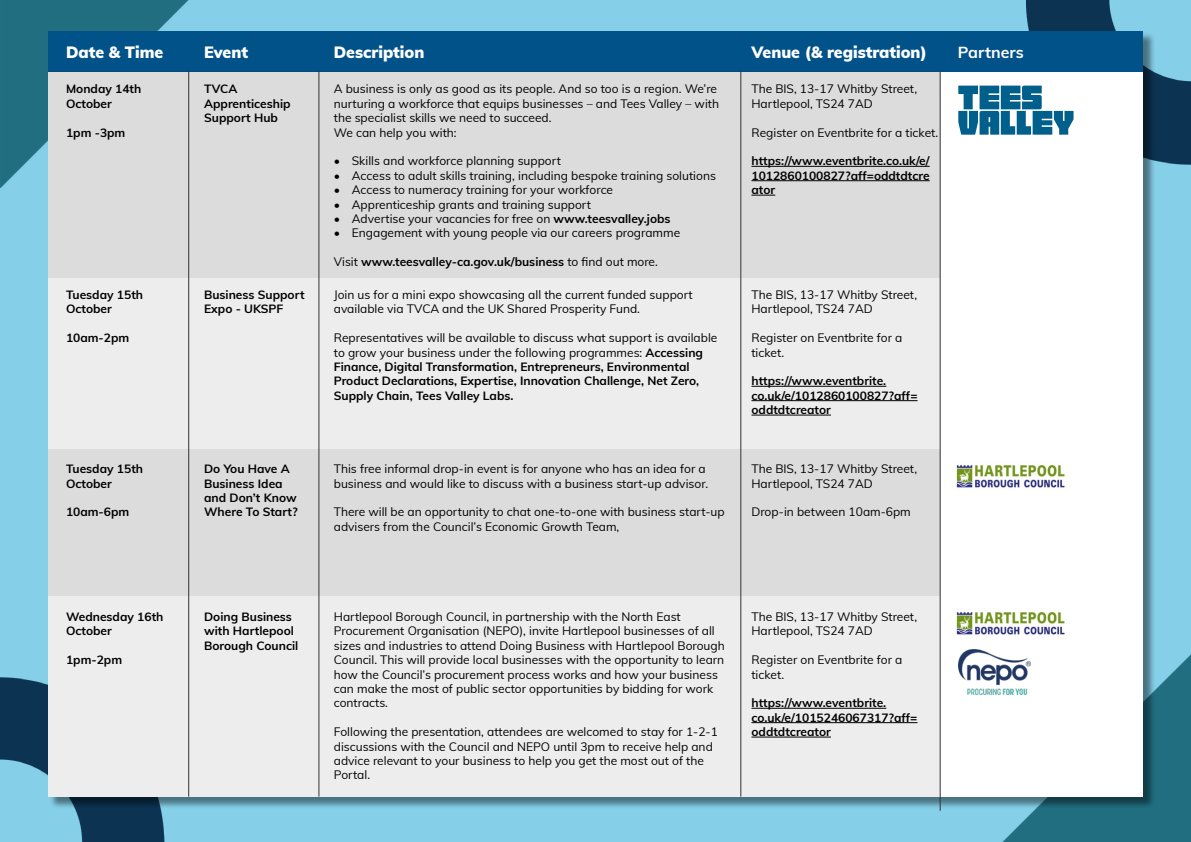
<style>
.page{position:relative;width:1191px;height:842px;background:#85cfe8}
.page>*{position:absolute;margin:0;border:0;box-sizing:border-box;transform-origin:0 0}
.t1{font:900 16px "Muli";color:#fff}
.t2{font:700 16px "Muli";color:#fff}
.t3{font:12px/14.4px "Muli";color:#000}
.t4{font:700 12px/14.4px "Muli";color:#000}
.s1{font-weight:700}
.s2{font-weight:400}
</style>
<div class="page">
<img style="left:1002px;top:654px;width:189px;height:188px">
<img style="left:0;top:0;width:189px;height:188px">
<img style="left:1026px;top:0;width:165px;height:165px">
<img style="left:0;top:677px;width:165px;height:165px">
<div style="left:49px;top:32px;width:1106px;height:777px;background:#000;opacity:.45"></div>
<div style="left:48px;top:31px;width:1094px;height:766px;background:#fff"></div>
<div style="left:48px;top:31px;width:1094px;height:41px;background:#02528a"></div>
<div style="left:48px;top:71px;width:892px;height:726px;background:#ededed"></div>
<div style="left:48px;top:72px;width:892px;height:206px;background:#dcdcdc"></div>
<div style="left:48px;top:449px;width:892px;height:146px;background:#dcdcdc"></div>
<hr style="left:751px;top:166px;width:178px;height:1px;background:#000">
<hr style="left:751px;top:180px;width:178px;height:1px;background:#000">
<svg style="left:751px;top:195px;width:24px;height:1px"></svg>
<hr style="left:751px;top:386px;width:135px;height:1px;background:#000">
<hr style="left:751px;top:400px;width:166px;height:1px;background:#000">
<hr style="left:751px;top:415px;width:80px;height:1px;background:#000">
<hr style="left:751px;top:708px;width:135px;height:1px;background:#000">
<hr style="left:751px;top:722px;width:166px;height:1px;background:#000">
<hr style="left:751px;top:737px;width:80px;height:1px;background:#000">
<hr style="left:188px;top:71px;width:1px;height:726px;background:#333">
<hr style="left:319px;top:71px;width:1px;height:726px;background:#333">
<hr style="left:740px;top:71px;width:1px;height:726px;background:#333">
<hr style="left:940px;top:72px;width:1px;height:739px;background:#333">
<img style="left:956px;top:464px;width:109px;height:24px">
<img style="left:956px;top:611px;width:109px;height:24px">
<svg style="left:958px;top:86px;width:115px;height:49px"></svg>
<img style="left:958px;top:650px;width:72px;height:44px">
<h1 class="t1" style="left:66px;top:41px;width:99px">Date &amp; Time</h1>
<h1 class="t1" style="left:204px;top:41px;width:45px">Event</h1>
<h1 class="t1" style="left:334px;top:41px;width:92px">Description</h1>
<h1 class="t1" style="left:751px;top:41px;width:177px">Venue (&amp; registration)</h1>
<h1 class="t2" style="left:957px;top:41px;width:67px">Partners</h1>
<p class="t4" style="left:66px;top:81px;width:77px">Monday 14th<br>October</p>
<p class="t4" style="left:66px;top:125px;width:61px">1pm -3pm</p>
<p class="t3" style="left:751px;top:81px;width:167px">The BIS, 13-17 Whitby Street,<br>Hartlepool, TS24 7AD</p>
<p class="t3" style="left:751px;top:125px;width:188px">Register on Eventbrite for a ticket.</p>
<p class="t4" style="left:751px;top:153px;width:180px;text-align:justify">https://www.eventbrite.co.uk/e/ 1012860100827?aff=oddtdtcre ator</p>
<p class="t3" style="left:334px;top:81px;width:387px">A business is only as good as its people. And so too is a region. We’re nurturing a workforce that equips businesses – and Tees Valley – with the specialist skills we need to succeed.<br>We can help you with:</p>
<p class="t3" style="left:334px;top:153px;width:228px">• Skills and workforce planning support</p>
<p class="t3" style="left:334px;top:168px;width:384px">• Access to adult skills training, including bespoke training solutions</p>
<p class="t3" style="left:334px;top:182px;width:281px">• Access to numeracy training for your workforce</p>
<p class="t3" style="left:334px;top:197px;width:259px">• Apprenticeship grants and training support</p>
<p class="t3" style="left:334px;top:211px;width:338px">• Advertise your vacancies for free on <span class="s1">www.teesvalley.jobs</span></p>
<p class="t3" style="left:334px;top:225px;width:348px">• Engagement with young people via our careers programme</p>
<p class="t4" style="left:334px;top:254px;width:326px"><span class="s2">Visit</span> www.teesvalley-ca.gov.uk/business <span class="s2">to find out more.</span></p>
<p class="t3" style="left:334px;top:287px;width:360px">Join us for a mini expo showcasing all the current funded support available via TVCA and the UK Shared Prosperity Fund.</p>
<p class="t4" style="left:334px;top:330px;width:385px"><span class="s2">Representatives will be available to discuss what support is available to grow your business under the following programmes:</span> Accessing Finance, Digital Transformation, Entrepreneurs, Environmental Product Declarations, Expertise, Innovation Challenge, Net Zero, Supply Chain, Tees Valley Labs.</p>
<p class="t4" style="left:204px;top:81px;width:88px">TVCA<br>Apprenticeship<br>Support Hub</p>
<p class="t3" style="left:751px;top:287px;width:167px">The BIS, 13-17 Whitby Street,<br>Hartlepool, TS24 7AD</p>
<p class="t3" style="left:751px;top:330px;width:152px">Register on Eventbrite for a ticket.</p>
<p class="t4" style="left:751px;top:373px;width:168px">https://www.eventbrite. co.uk/e/1012860100827?aff= oddtdtcreator</p>
<p class="t4" style="left:66px;top:287px;width:79px">Tuesday 15th<br>October</p>
<p class="t4" style="left:66px;top:330px;width:65px">10am-2pm</p>
<p class="t4" style="left:204px;top:287px;width:102px">Business Support<br>Expo - UKSPF</p>
<p class="t4" style="left:66px;top:461px;width:79px">Tuesday 15th<br>October</p>
<p class="t4" style="left:66px;top:504px;width:65px">10am-6pm</p>
<p class="t4" style="left:66px;top:609px;width:99px">Wednesday 16th<br>October</p>
<p class="t4" style="left:66px;top:652px;width:58px">1pm-2pm</p>
<p class="t4" style="left:204px;top:461px;width:95px">Do You Have A<br>Business Idea and Don’t Know<br>Where To Start?</p>
<p class="t4" style="left:204px;top:609px;width:96px">Doing Business with Hartlepool<br>Borough Council</p>
<p class="t3" style="left:334px;top:461px;width:376px">This free informal drop-in event is for anyone who has an idea for a business and would like to discuss with a business start-up advisor.</p>
<p class="t3" style="left:334px;top:504px;width:392px">There will be an opportunity to chat one-to-one with business start-up advisers from the Council’s Economic Growth Team,</p>
<p class="t3" style="left:751px;top:461px;width:167px">The BIS, 13-17 Whitby Street,<br>Hartlepool, TS24 7AD</p>
<p class="t3" style="left:751px;top:504px;width:161px">Drop-in between 10am-6pm</p>
<p class="t3" style="left:334px;top:609px;width:392px">Hartlepool Borough Council, in partnership with the North East Procurement Organisation (NEPO), invite Hartlepool businesses of all sizes and industries to attend Doing Business with Hartlepool Borough Council. This will provide local businesses with the opportunity to learn how the Council’s procurement process works and how your business can make the most of public sector opportunities by bidding for work contracts.</p>
<p class="t3" style="left:334px;top:724px;width:386px">Following the presentation, attendees are welcomed to stay for 1-2-1 discussions with the Council and NEPO until 3pm to receive help and advice relevant to your business to help you get the most out of the Portal.</p>
<p class="t3" style="left:751px;top:609px;width:167px">The BIS, 13-17 Whitby Street,<br>Hartlepool, TS24 7AD</p>
<p class="t3" style="left:751px;top:652px;width:152px">Register on Eventbrite for a ticket.</p>
<p class="t4" style="left:751px;top:695px;width:168px">https://www.eventbrite. co.uk/e/1015246067317?aff= oddtdtcreator</p>
</div>
